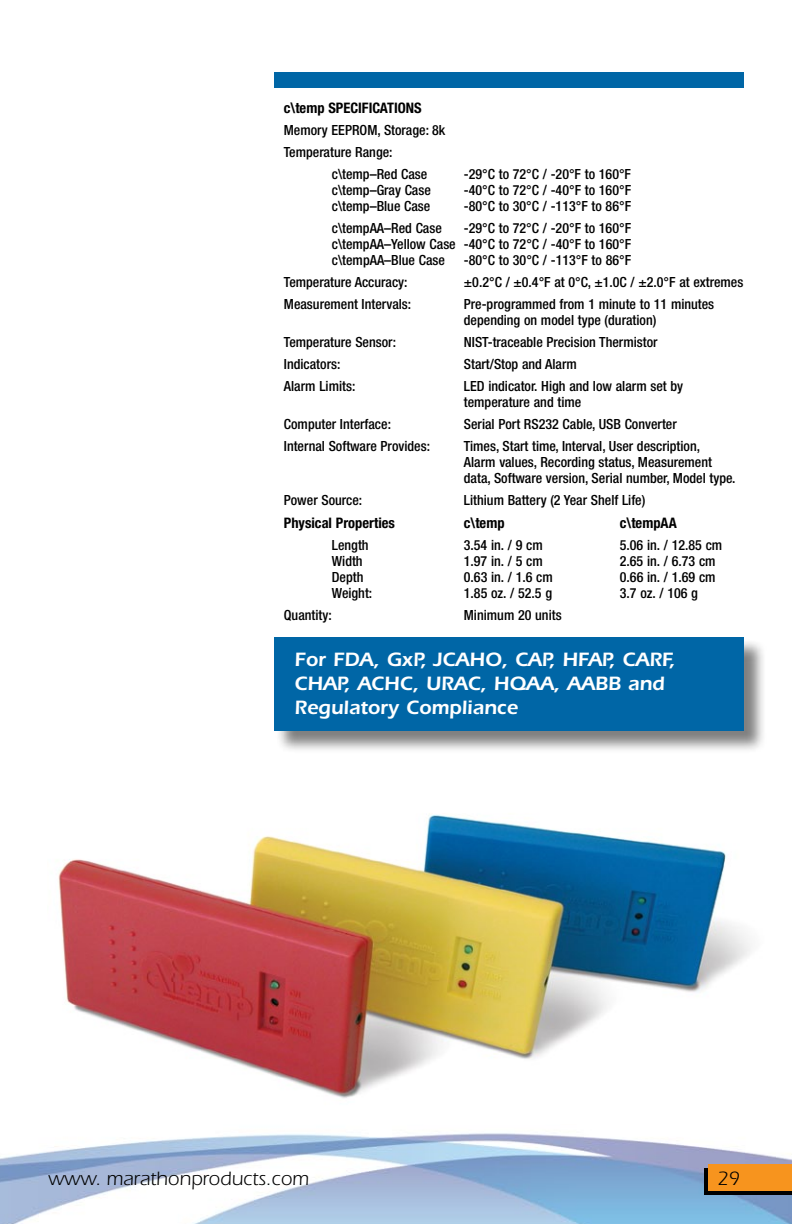
<style>
.page{position:relative;width:792px;height:1224px;background:#fff}
.page>*{position:absolute;margin:0;border:0;box-sizing:border-box;transform-origin:0 0}
.t1{font:600 20px/24px "Itc Eras";color:#fff}
.t2{font:20px "Itc Eras";color:#000}
.t3{font:700 condensed 14.4px "Helvetica Neue";color:#000}
.t4{font:500 condensed 14px/16px "Helvetica Neue";color:#000}
</style>
<div class="page">
<img style="left:0;top:1133px;width:792px;height:91px">
<div style="left:704px;top:1169px;width:88px;height:26px;background:#000"></div>
<div style="left:708px;top:1164px;width:84px;height:27px;background:#f7941e"></div>
<img style="left:58px;top:814px;width:693px;height:284px">
<div style="left:274px;top:72px;width:470px;height:16px;background:#0066a6"></div>
<div style="left:275px;top:638px;width:492px;height:116px;background:#000;opacity:.5"></div>
<div style="left:274px;top:637px;width:470px;height:94px;background:#0066a6"></div>
<p class="t3" style="left:284px;top:99px;width:140px">c\temp SPECIFICATIONS</p>
<p class="t4" style="left:284px;top:118px;width:163px;line-height:22px">Memory EEPROM, Storage: 8k<br>Temperature Range:</p>
<p class="t4" style="left:332px;top:165px;width:97px">c\temp–Red Case</p>
<p class="t4" style="left:464px;top:165px;width:169px">-29°C to 72°C / -20°F to 160°F</p>
<p class="t4" style="left:332px;top:181px;width:101px">c\temp–Gray Case</p>
<p class="t4" style="left:464px;top:181px;width:169px">-40°C to 72°C / -40°F to 160°F</p>
<p class="t4" style="left:332px;top:197px;width:100px">c\temp–Blue Case</p>
<p class="t4" style="left:464px;top:197px;width:169px">-80°C to 30°C / -113°F to 86°F</p>
<p class="t4" style="left:332px;top:219px;width:111px">c\tempAA–Red Case</p>
<p class="t4" style="left:332px;top:219px;width:301px;text-align:justify;text-indent:132px">-29°C to 72°C / -20°F to 160°F c\tempAA–Yellow Case -40°C to 72°C / -40°F to 160°F c\tempAA–Blue Case</p>
<p class="t4" style="left:464px;top:251px;width:169px">-80°C to 30°C / -113°F to 86°F</p>
<p class="t4" style="left:284px;top:273px;width:125px">Temperature Accuracy:</p>
<p class="t4" style="left:464px;top:273px;width:281px">±0.2°C / ±0.4°F at 0°C, ±1.0C / ±2.0°F at extremes</p>
<p class="t4" style="left:284px;top:295px;width:129px">Measurement Intervals:</p>
<p class="t4" style="left:464px;top:295px;width:252px">Pre-programmed from 1 minute to 11 minutes depending on model type (duration)</p>
<p class="t4" style="left:284px;top:333px;width:114px">Temperature Sensor:</p>
<p class="t4" style="left:464px;top:333px;width:195px">NIST-traceable Precision Thermistor</p>
<p class="t4" style="left:284px;top:355px;width:58px">Indicators:</p>
<p class="t4" style="left:464px;top:355px;width:115px">Start/Stop and Alarm</p>
<p class="t4" style="left:284px;top:377px;width:73px">Alarm Limits:</p>
<p class="t4" style="left:464px;top:377px;width:221px">LED indicator. High and low alarm set by temperature and time</p>
<p class="t4" style="left:284px;top:415px;width:109px">Computer Interface:</p>
<p class="t4" style="left:464px;top:415px;width:214px">Serial Port RS232 Cable, USB Converter</p>
<p class="t4" style="left:284px;top:437px;width:148px">Internal Software Provides:</p>
<p class="t4" style="left:464px;top:437px;width:273px">Times, Start time, Interval, User description,<br>Alarm values, Recording status, Measurement data, Software version, Serial number, Model type.</p>
<p class="t4" style="left:284px;top:491px;width:80px">Power Source:</p>
<p class="t4" style="left:464px;top:491px;width:183px">Lithium Battery (2 Year Shelf Life)</p>
<p class="t3" style="left:284px;top:514px;width:113px">Physical Properties</p>
<p class="t3" style="left:464px;top:514px;width:42px">c\temp</p>
<p class="t3" style="left:620px;top:514px;width:58px">c\tempAA</p>
<p class="t4" style="left:332px;top:536px;width:38px">Length</p>
<p class="t4" style="left:464px;top:536px;width:80px">3.54 in. / 9 cm</p>
<p class="t4" style="left:620px;top:536px;width:104px">5.06 in. / 12.85 cm</p>
<p class="t4" style="left:332px;top:552px;width:32px">Width</p>
<p class="t4" style="left:464px;top:552px;width:80px">1.97 in. / 5 cm</p>
<p class="t4" style="left:620px;top:552px;width:97px">2.65 in. / 6.73 cm</p>
<p class="t4" style="left:332px;top:568px;width:33px">Depth</p>
<p class="t4" style="left:464px;top:568px;width:91px">0.63 in. / 1.6 cm</p>
<p class="t4" style="left:620px;top:568px;width:97px">0.66 in. / 1.69 cm</p>
<p class="t4" style="left:332px;top:584px;width:42px">Weight:</p>
<p class="t4" style="left:464px;top:584px;width:90px">1.85 oz. / 52.5 g</p>
<p class="t4" style="left:620px;top:584px;width:80px">3.7 oz. / 106 g</p>
<p class="t4" style="left:284px;top:606px;width:49px">Quantity:</p>
<p class="t4" style="left:464px;top:606px;width:99px">Minimum 20 units</p>
<h1 class="t1" style="left:294px;top:647px;width:382px">For FDA, GxP, JCAHO, CAP, HFAP, CARF,<br>CHAP, ACHC, URAC, HQAA, AABB and<br>Regulatory Compliance</h1>
<h1 class="t2" style="left:48px;top:1168px;width:262px">www. marathonproducts.com</h1>
<h1 class="t2" style="left:717px;top:1168px;width:24px">29</h1>
</div>
